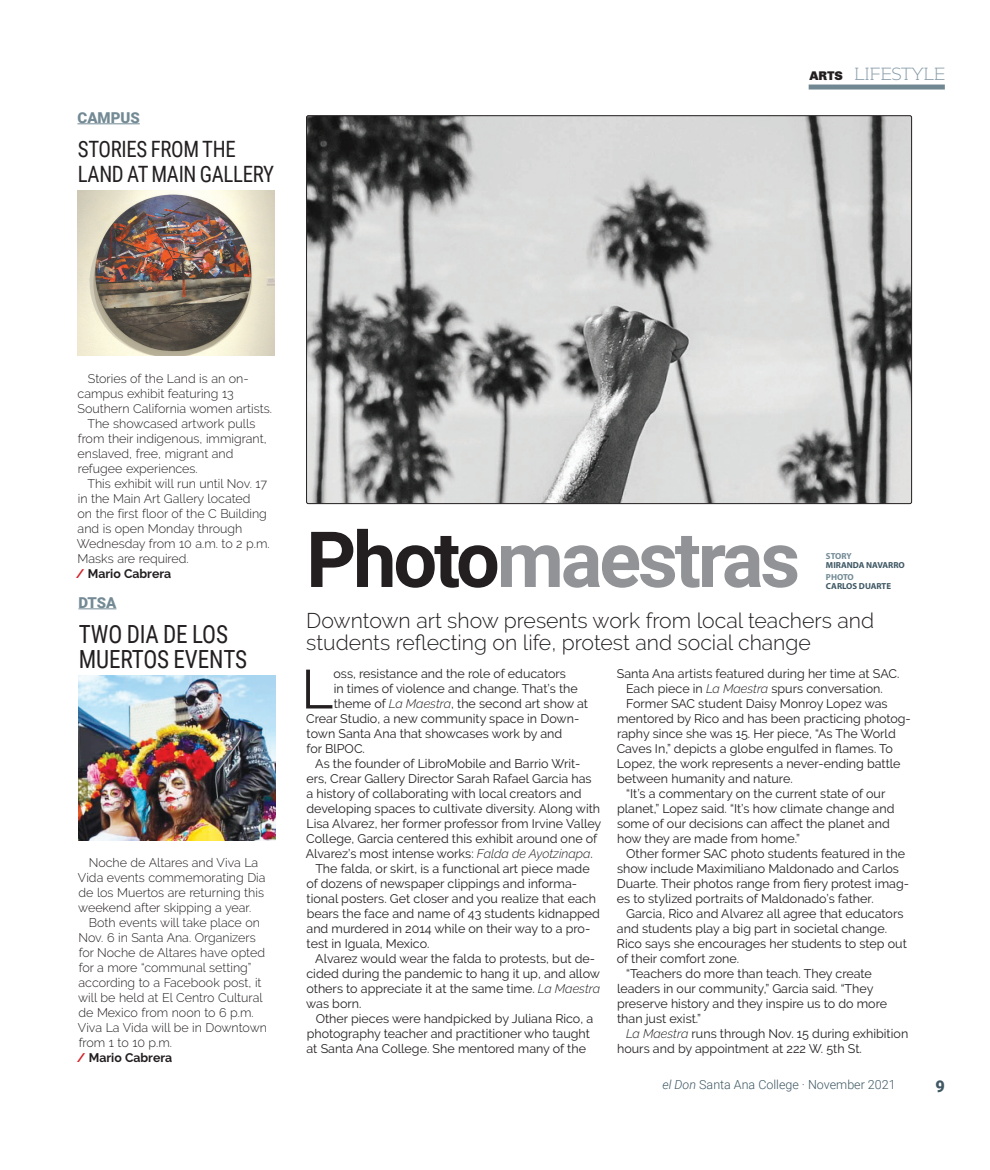
<style>
.page{position:relative;width:990px;height:1170px;background:#fff}
.page>*{position:absolute;margin:0;border:0;box-sizing:border-box;transform-origin:0 0}
.Header_main{font:700 77.5px "Roboto";letter-spacing:-.04em;color:#919396}
.Body_text_-_no_inden{font:54.75px "Raleway";color:#231f20}
.t1{font:25px/25px "Roboto Condensed";letter-spacing:-.005em;color:#231f20;scale:.93 1}
.t2{font:22.5px/25px "Roboto Condensed";letter-spacing:-.015em;color:#231f20;scale:.93 1}
.Intro_text{font:300 21.25px/22.5px "Raleway";color:#231f20}
.t3{font:300 17.62px "Kontrapunkt Bob";letter-spacing:-.05em;color:#8a9eaa}
.t4{font:900 16.25px "Roboto";color:#3f5864}
.t5{font:900 15px "Roboto";color:#738a95}
.Body_text_-_no_inden-2{font:12.5px/15px "Raleway";color:#231f20}
.t6{font:300 12.5px/15px "Raleway";color:#231f20}
.t7{font:300 12.5px "Roboto";color:#3f5864}
.t8{font:700 12.5px "Raleway";color:#231f20}
.Text___Photo_names{font:700 8.75px "Myriad Pro";color:#3f5864}
.Text___Photo_credit{font:700 8.75px "Myriad Pro";letter-spacing:-.01em;color:#738a95}
.s1{font-family:"Chivo";font-weight:900;font-size:12.88px;color:#231f20}
.s2{color:#d1232a}
.s3{color:#231f20}
.s4{font-weight:300;font-style:italic}
.s5{font-style:italic}
</style>
<div class="page">
<div style="left:809px;top:85px;width:136px;height:5px;background:#718893"></div>
<img style="left:308px;top:117px;width:604px;height:387px">
<img style="left:77px;top:191px;width:198px;height:165px">
<hr style="left:77px;top:123px;width:63px;height:1px;background:#738a95">
<img style="left:78px;top:676px;width:197px;height:165px">
<hr style="left:78px;top:608px;width:38px;height:1px;background:#738a95">
<p class="t5" style="left:77px;top:107px;width:64px">CAMPUS</p>
<p class="t2" style="left:78px;top:136px;width:213px">STORIES FROM THE<br>LAND AT MAIN GALLERY</p>
<p class="t3" style="left:810px;top:65px;width:138px"><span class="s1">ARTS</span> LIFESTYLE</p>
<p class="t6" style="left:88px;top:371px;width:162px">Stories of the Land is an on-</p>
<p class="t6" style="left:77px;top:386px;width:196px">campus exhibit featuring 13<br>Southern California women artists.</p>
<p class="t6" style="left:78px;top:416px;width:191px;text-indent:10px">The showcased artwork pulls from their indigenous, immigrant, enslaved, free, migrant and refugee experiences.</p>
<p class="t6" style="left:77px;top:476px;width:194px;text-indent:11px">This exhibit will run until Nov. 17 in the Main Art Gallery located<br>on the first floor of the C Building and is open Monday through<br>Wednesday from 10 a.m. to 2 p.m.<br>Masks are required.</p>
<p class="t8" style="left:76px;top:566px;width:97px"><span class="s2">/</span> Mario Cabrera</p>
<p class="t5" style="left:78px;top:592px;width:40px">DTSA</p>
<p class="t1" style="left:79px;top:621px;width:183px">TWO DIA DE LOS<br>MUERTOS EVENTS</p>
<p class="t6" style="left:78px;top:856px;width:189px;text-indent:11px">Noche de Altares and Viva La<br>Vida events commemorating Dia de los Muertos are returning this weekend after skipping a year.</p>
<p class="t6" style="left:78px;top:916px;width:191px;text-indent:11px">Both events will take place on<br>Nov. 6 in Santa Ana. Organizers for Noche de Altares have opted for a more “communal setting” according to a Facebook post, it will be held at El Centro Cultural de Mexico from noon to 6 p.m.<br>Viva La Vida will be in Downtown from 1 to 10 p.m.</p>
<p class="t8" style="left:77px;top:1051px;width:97px"><span class="s2">/</span> Mario Cabrera</p>
<p class="Header_main" style="left:306px;top:505px;width:495px"><span class="s3">Photo</span>maestras</p>
<p class="Intro_text" style="left:306px;top:609px;width:570px">Downtown art show presents work from local teachers and students reflecting on life, protest and social change</p>
<p class="Text___Photo_credit" style="left:826px;top:551px;width:27px">STORY</p>
<p class="Text___Photo_names" style="left:826px;top:559px;width:80px">MIRANDA NAVARRO</p>
<p class="Text___Photo_credit" style="left:826px;top:572px;width:29px">PHOTO</p>
<p class="Text___Photo_names" style="left:826px;top:580px;width:67px">CARLOS DUARTE</p>
<p class="Body_text_-_no_inden" style="left:301px;top:657px;width:33px">L</p>
<p class="Body_text_-_no_inden-2" style="left:334px;top:667px;width:234px">oss, resistance and the role of educators</p>
<p class="Body_text_-_no_inden-2" style="left:334px;top:682px;width:246px">in times of violence and change. That’s the</p>
<p class="Body_text_-_no_inden-2" style="left:334px;top:697px;width:256px">theme of <span class="s4">La Maestra</span>, the second art show at</p>
<p class="Body_text_-_no_inden-2" style="left:306px;top:712px;width:275px">Crear Studio, a new community space in Down-</p>
<p class="Body_text_-_no_inden-2" style="left:307px;top:727px;width:257px">town Santa Ana that showcases work by and</p>
<p class="Body_text_-_no_inden-2" style="left:307px;top:742px;width:60px">for BlPOC.</p>
<p class="Body_text_-_no_inden-2" style="left:306px;top:757px;width:297px;text-indent:10px">As the founder of LibroMobile and Barrio Writ&shy;ers, Crear Gallery Director Sarah Rafael Garcia has<br>a history of collaborating with local creators and developing spaces to cultivate diversity. Along with Lisa Alvarez, her former professor from Irvine Valley College, Garcia centered this exhibit around one of Alvarez’s most intense works: <span class="s4">Falda de Ayotzinapa</span>.</p>
<p class="Body_text_-_no_inden-2" style="left:306px;top:862px;width:295px;text-indent:9px">The falda, or skirt, is a functional art piece made of dozens of newspaper clippings and informa&shy;tional posters. Get closer and you realize that each bears the face and name of 43 students kidnapped and murdered in 2014 while on their way to a pro&shy;test in Iguala, Mexico.</p>
<p class="Body_text_-_no_inden-2" style="left:306px;top:952px;width:295px;text-indent:9px">Alvarez would wear the falda to protests, but de&shy;cided during the pandemic to hang it up, and allow others to appreciate it at the same time. <span class="s4">La Maestra </span>was born.</p>
<p class="Body_text_-_no_inden-2" style="left:307px;top:1012px;width:288px;text-indent:9px">Other pieces were handpicked by Juliana Rico, a photography teacher and practitioner who taught at Santa Ana College. She mentored many of the</p>
<p class="Body_text_-_no_inden-2" style="left:617px;top:667px;width:284px">Santa Ana artists featured during her time at SAC.</p>
<p class="Body_text_-_no_inden-2" style="left:626px;top:682px;width:258px">Each piece in <span class="s4">La Maestra</span> spurs conversation.</p>
<p class="Body_text_-_no_inden-2" style="left:617px;top:697px;width:296px;text-indent:9px">Former SAC student Daisy Monroy Lopez was mentored by Rico and has been practicing photog&shy;raphy since she was 15. Her piece, “As The World Caves In,” depicts a globe engulfed in flames. To Lopez, the work represents a never-ending battle between humanity and nature.</p>
<p class="Body_text_-_no_inden-2" style="left:617px;top:787px;width:279px;text-indent:9px">“It’s a commentary on the current state of our planet,” Lopez said. “It’s how climate change and some of our decisions can affect the planet and how they are made from home.”</p>
<p class="Body_text_-_no_inden-2" style="left:617px;top:847px;width:294px;text-indent:9px">Other former SAC photo students featured in the show include Maximiliano Maldonado and Carlos Duarte. Their photos range from fiery protest imag&shy;es to stylized portraits of Maldonado’s father.</p>
<p class="Body_text_-_no_inden-2" style="left:617px;top:907px;width:292px;text-indent:9px">Garcia, Rico and Alvarez all agree that educators and students play a big part in societal change.<br>Rico says she encourages her students to step out of their comfort zone.</p>
<p class="Body_text_-_no_inden-2" style="left:617px;top:967px;width:272px;text-indent:9px">“Teachers do more than teach. They create leaders in our community,” Garcia said. “They preserve history and they inspire us to do more than just exist.”</p>
<p class="Body_text_-_no_inden-2" style="left:617px;top:1027px;width:293px;text-indent:9px"><span class="s4">La Maestra</span> runs through Nov. 15 during exhibition hours and by appointment at 222 W. 5th St.</p>
<p class="t7" style="left:663px;top:1076px;width:235px"><span class="s5">el Don</span> Santa Ana College · November 2021</p>
<p class="t4" style="left:936px;top:1074px;width:11px">9</p>
</div>
